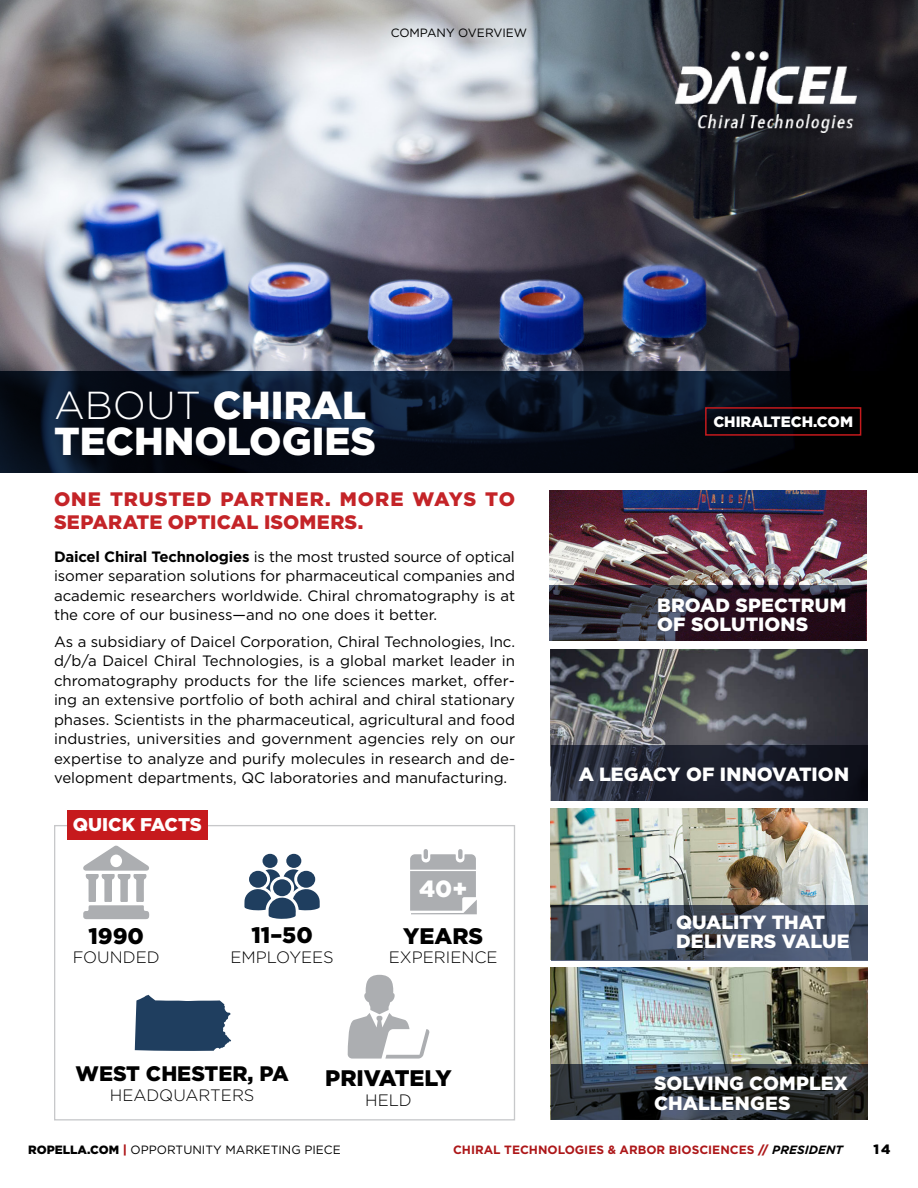
<style>
.page{position:relative;width:918px;height:1188px;background:#fff}
.page>*{position:absolute;margin:0;border:0;box-sizing:border-box;transform-origin:0 0}
.t1{font:900 39px/36px "Gotham";color:#fff}
.t2{font:900 23.4px "Gotham";color:#fff}
.t3{font:900 22.5px "Gotham";color:#000}
.t4{font:900 21px "Gotham";color:#000}
.t5{font:900 19.5px/22.5px "Gotham";letter-spacing:.02em;color:#c42428}
.t6{font:900 19.2px/19.2px "Gotham";letter-spacing:.005em;color:#fff}
.t7{font:900 18.45px "Gotham";color:#fff}
.t8{font:300 16.5px "Gotham";color:#000}
.t9{font:15px/19.5px "Gotham";color:#000;text-align:justify}
.t10{font:900 15px "Gotham";color:#fff}
.t11{font:900 13.5px "Gotham";color:#000}
.t12{font:12px "Gotham";color:#000}
.t13{font:700 12px "Gotham";color:#ad1719}
.s1{font-weight:300}
.s2{font-weight:700}
.s3{font-weight:900}
.s4{font-weight:900;color:#ad1719}
.s5{font-style:italic;color:#000}
</style>
<div class="page">
<img style="left:0;top:0;width:918px;height:371px">
<svg style="left:0;top:371px;width:918px;height:102px;background:#070e1b"></svg>
<img style="left:675px;top:52px;width:181px;height:81px">
<div style="left:54px;top:825px;width:461px;height:296px;border:1px solid #c7c8ca"></div>
<svg style="left:83px;top:845px;width:67px;height:74px"></svg>
<div style="left:67px;top:810px;width:141px;height:30px;background:#c61a1d"></div>
<div style="left:286px;top:854px;width:15px;height:14px;background:#1f3e5f;border-radius:50%"></div>
<div style="left:263px;top:854px;width:15px;height:14px;background:#1f3e5f;border-radius:50%"></div>
<svg style="left:244px;top:869px;width:76px;height:50px"></svg>
<svg style="left:135px;top:995px;width:96px;height:56px;background:#415b77"></svg>
<svg style="left:348px;top:975px;width:82px;height:84px"></svg>
<img style="left:549px;top:491px;width:317px;height:95px">
<svg style="left:549px;top:586px;width:317px;height:55px;background:#2b1f2d"></svg>
<img style="left:551px;top:809px;width:317px;height:96px">
<svg style="left:551px;top:905px;width:317px;height:55px;background:#434f63"></svg>
<img style="left:551px;top:650px;width:317px;height:95px">
<svg style="left:551px;top:745px;width:317px;height:56px;background:#1e2230"></svg>
<img style="left:551px;top:968px;width:317px;height:96px">
<svg style="left:551px;top:1064px;width:317px;height:56px;background:#292f35"></svg>
<svg style="left:410px;top:849px;width:67px;height:65px"></svg>
<hr style="left:410px;top:870px;width:66px;height:1px;background:#fff">
<div style="left:705px;top:407px;width:156px;height:29px;border:2px solid #c61a1d"></div>
<p class="t12" style="left:391px;top:25px;width:138px">COMPANY OVERVIEW</p>
<h1 class="t1" style="left:54px;top:387px;width:323px"><span class="s1">ABOUT</span> CHIRAL<br>TECHNOLOGIES</h1>
<h3 class="t5" style="left:54px;top:488px;width:463px">ONE TRUSTED PARTNER. MORE WAYS TO<br>SEPARATE OPTICAL ISOMERS.</h3>
<p class="t9" style="left:54px;top:546px;width:463px"><span class="s2">Daicel Chiral Technologies</span> is the most trusted source of optical isomer separation solutions for pharmaceutical companies and academic researchers worldwide. Chiral chromatography is at the core of our business—and no one does it better.</p>
<p class="t9" style="left:54px;top:631px;width:463px">As a subsidiary of Daicel Corporation, Chiral Technologies, Inc. d/b/a Daicel Chiral Technologies, is a global market leader in chromatography products for the life sciences market, offer&shy;ing an extensive portfolio of both achiral and chiral stationary phases. Scientists in the pharmaceutical, agricultural and food industries, universities and government agencies rely on our expertise to analyze and purify molecules in research and de&shy;velopment departments, QC laboratories and manufacturing.</p>
<p class="t7" style="left:73px;top:812px;width:131px">QUICK FACTS</p>
<h3 class="t3" style="left:88px;top:920px;width:57px">1990</h3>
<p class="t8" style="left:73px;top:947px;width:88px">FOUNDED</p>
<h3 class="t3" style="left:251px;top:920px;width:63px">11–50</h3>
<p class="t8" style="left:230px;top:947px;width:105px">EMPLOYEES</p>
<h2 class="t2" style="left:419px;top:872px;width:50px">40+</h2>
<h3 class="t3" style="left:403px;top:920px;width:82px">YEARS</h3>
<p class="t8" style="left:389px;top:947px;width:110px">EXPERIENCE</p>
<h3 class="t4" style="left:76px;top:1059px;width:215px">WEST CHESTER, PA</h3>
<p class="t8" style="left:110px;top:1085px;width:146px">HEADQUARTERS</p>
<h3 class="t3" style="left:325px;top:1063px;width:128px">PRIVATELY</h3>
<p class="t8" style="left:365px;top:1090px;width:48px">HELD</p>
<p class="t10" style="left:713px;top:412px;width:141px">CHIRALTECH.COM</p>
<p class="t6" style="left:657px;top:595px;width:191px">BROAD SPECTRUM<br>OF SOLUTIONS</p>
<p class="t6" style="left:579px;top:764px;width:272px">A LEGACY OF INNOVATION</p>
<p class="t6" style="left:676px;top:913px;width:175px">QUALITY THAT<br>DELIVERS VALUE</p>
<p class="t6" style="left:654px;top:1074px;width:195px">SOLVING COMPLEX<br>CHALLENGES</p>
<p class="t12" style="left:28px;top:1142px;width:314px"><span class="s3">ROPELLA.COM</span> <span class="s4">|</span> OPPORTUNITY MARKETING PIECE</p>
<p class="t13" style="left:453px;top:1141px;width:391px">CHIRAL TECHNOLOGIES &amp; ARBOR BIOSCIENCES <span class="s3">//</span> <span class="s5">PRESIDENT</span></p>
<p class="t11" style="left:874px;top:1140px;width:18px">14</p>
</div>
